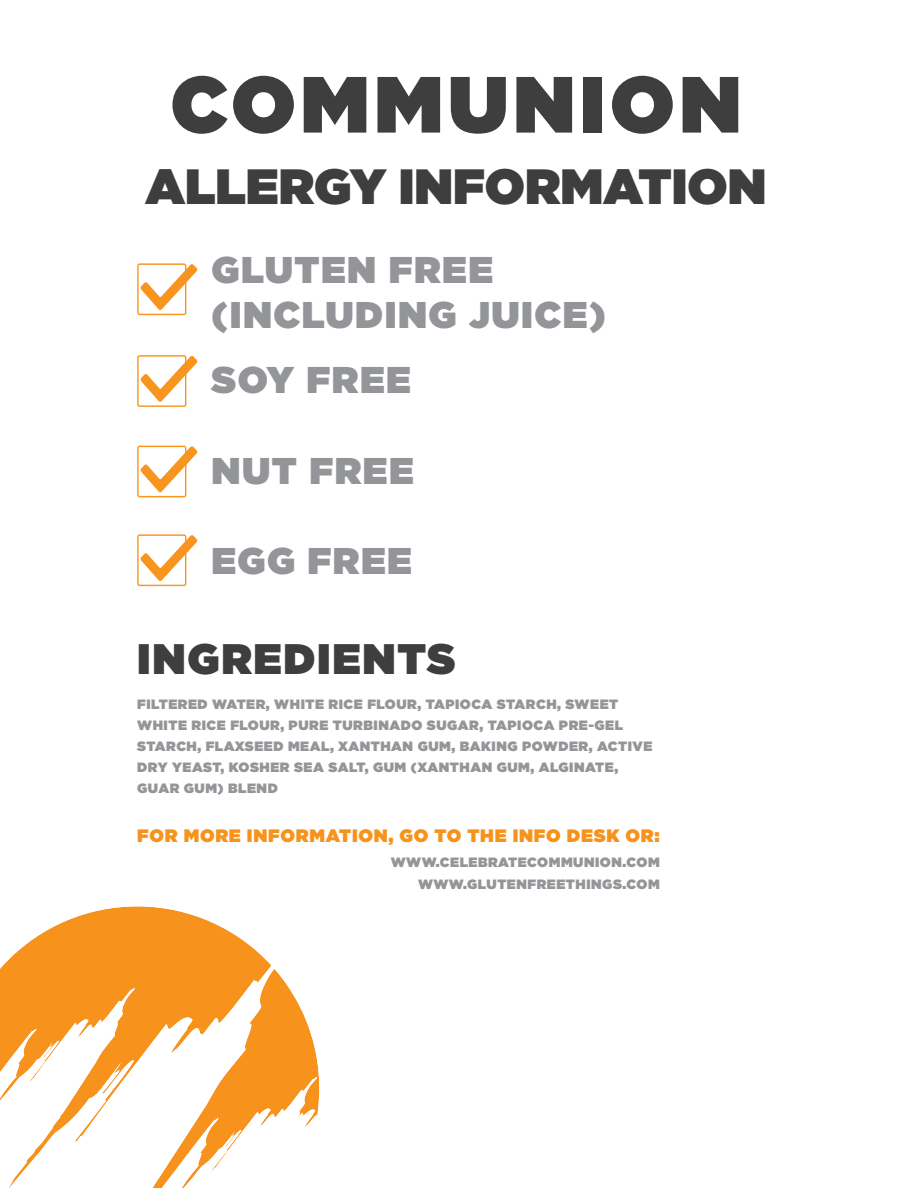
<style>
.page{position:relative;width:918px;height:1188px;background:#fff}
.page>*{position:absolute;margin:0;border:0;box-sizing:border-box;transform-origin:0 0}
.t1{font:900 79.5px "Gotham";letter-spacing:.06em;color:#3e3e3f}
.t2{font:900 49.5px "Gotham";color:#3e3e3f}
.t3{font:900 42.6px "Gotham";letter-spacing:.04em;color:#3e3e3f}
.t4{font:900 37.2px "Gotham";letter-spacing:.04em;color:#939598}
.t5{font:900 18px "Gotham";letter-spacing:.04em;color:#f7931d}
.t6{font:900 13.5px/20.9px "Gotham";letter-spacing:.04em;color:#939598}
</style>
<div class="page">
<svg style="left:0;top:906px;width:320px;height:282px"></svg>
<svg style="left:137px;top:263px;width:60px;height:52px"></svg>
<svg style="left:137px;top:355px;width:60px;height:52px"></svg>
<svg style="left:137px;top:446px;width:60px;height:51px"></svg>
<svg style="left:137px;top:534px;width:60px;height:52px"></svg>
<p class="t1" style="left:171px;top:47px;width:572px">COMMUNION</p>
<p class="t2" style="left:146px;top:151px;width:622px">ALLERGY INFORMATION</p>
<p class="t4" style="left:212px;top:243px;width:283px">GLUTEN FREE</p>
<p class="t4" style="left:212px;top:288px;width:396px">(INCLUDING JUICE)</p>
<p class="t4" style="left:212px;top:353px;width:201px">SOY FREE</p>
<p class="t4" style="left:212px;top:444px;width:204px">NUT FREE</p>
<p class="t4" style="left:212px;top:535px;width:202px">EGG FREE</p>
<p class="t3" style="left:137px;top:628px;width:320px">INGREDIENTS</p>
<p class="t6" style="left:137px;top:694px;width:517px">FILTERED WATER, WHITE RICE FLOUR, TAPIOCA STARCH, SWEET WHITE RICE FLOUR, PURE TURBINADO SUGAR, TAPIOCA PRE-GEL STARCH, FLAXSEED MEAL, XANTHAN GUM, BAKING POWDER, ACTIVE DRY YEAST, KOSHER SEA SALT, GUM (XANTHAN GUM, ALGINATE, GUAR GUM) BLEND</p>
<p class="t5" style="left:137px;top:823px;width:524px">FOR MORE INFORMATION, GO TO THE INFO DESK OR:</p>
<p class="t6" style="left:391px;top:852px;width:271px">WWW.CELEBRATECOMMUNION.COM</p>
<p class="t6" style="left:418px;top:874px;width:243px">WWW.GLUTENFREETHINGS.COM</p>
</div>
